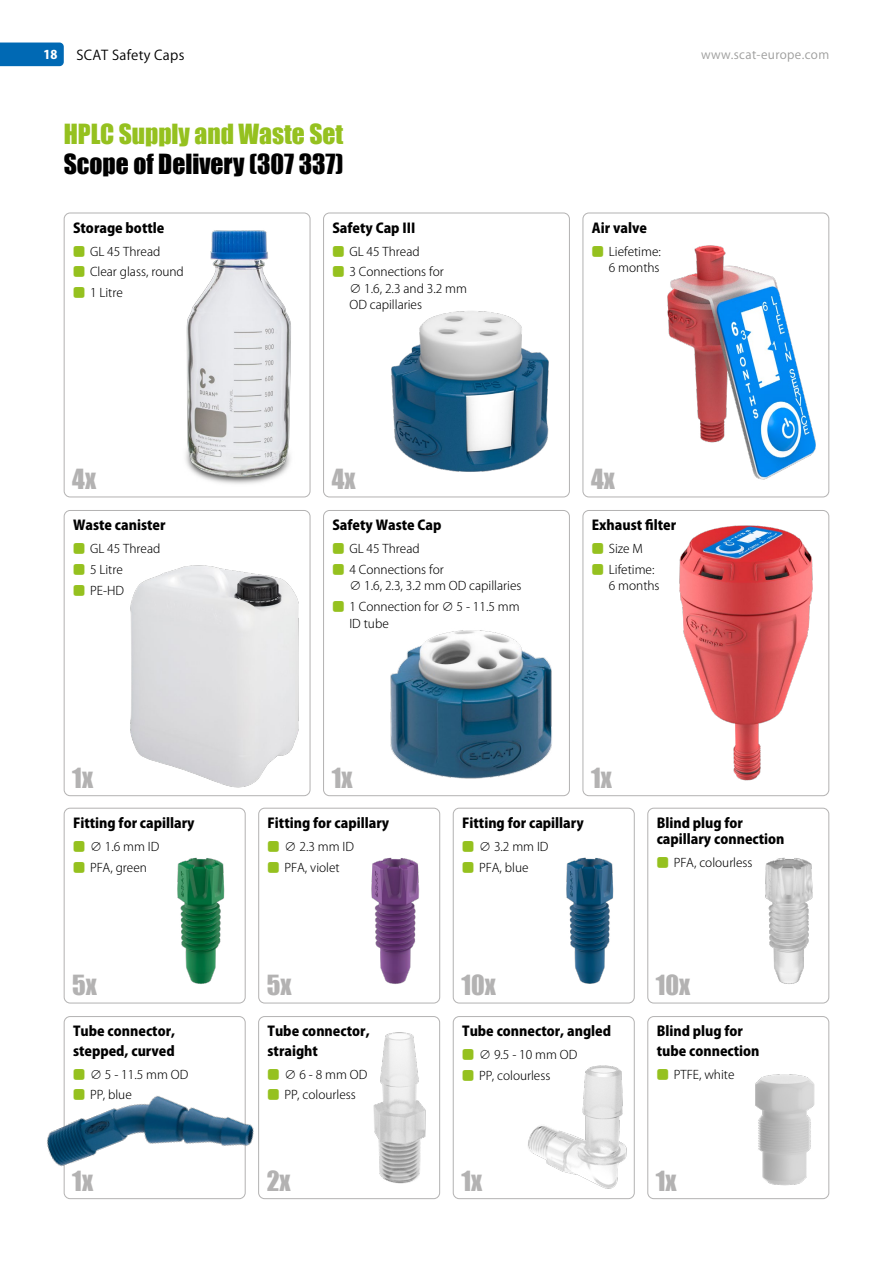
<style>
.page{position:relative;width:893px;height:1263px;background:#fff}
.page>*{position:absolute;margin:0;border:0;box-sizing:border-box;transform-origin:0 0}
.t1{font:25.5px "Impact";color:#b3b2b2}
.t2{font:25.5px "Impact";color:#000}
.t3{font:25.5px "Impact";color:#95c11f}
.t4{font:800 13.5px/19.5px "Koz Go Pr 6 N";color:#000}
.t5{font:13.5px "Koz Go Pr 6 N";letter-spacing:.02em;color:#000}
.t6{font:300 12px/16.5px "Koz Go Pr 6 N";color:#000}
.t7{font:12px "Koz Go Pr 6 N";letter-spacing:.03em;color:#9d9d9c}
.t8{font:800 12px "Koz Go Pr 6 N";color:#fff}
.s1{font-weight:400;color:#95c11f}
</style>
<div class="page">
<svg style="left:0;top:43px;width:64px;height:23px"></svg>
<div style="left:64px;top:213px;width:246px;height:284px;border:1px solid #b3b2b2;border-radius:6px"></div>
<div style="left:323px;top:213px;width:247px;height:284px;border:1px solid #b3b2b2;border-radius:6px"></div>
<div style="left:583px;top:213px;width:246px;height:284px;border:1px solid #b3b2b2;border-radius:6px"></div>
<div style="left:647px;top:1016px;width:182px;height:183px;border:1px solid #b3b2b2;border-radius:6px"></div>
<img style="left:652px;top:510px;width:178px;height:282px">
<img style="left:93px;top:541px;width:263px;height:256px">
<img style="left:47px;top:1035px;width:232px;height:165px">
<img style="left:391px;top:311px;width:158px;height:161px">
<div style="left:64px;top:808px;width:182px;height:195px;border:1px solid #b3b2b2;border-radius:6px"></div>
<div style="left:258px;top:808px;width:182px;height:195px;border:1px solid #b3b2b2;border-radius:6px"></div>
<div style="left:453px;top:808px;width:182px;height:195px;border:1px solid #b3b2b2;border-radius:6px"></div>
<div style="left:647px;top:808px;width:182px;height:195px;border:1px solid #b3b2b2;border-radius:6px"></div>
<img style="left:765px;top:857px;width:48px;height:127px">
<img style="left:371px;top:857px;width:48px;height:127px">
<img style="left:566px;top:857px;width:48px;height:127px">
<img style="left:372px;top:609px;width:198px;height:187px">
<img style="left:667px;top:245px;width:149px;height:235px">
<div style="left:453px;top:1016px;width:182px;height:183px;border:1px solid #b3b2b2;border-radius:6px"></div>
<img style="left:516px;top:1052px;width:119px;height:148px">
<div style="left:258px;top:1016px;width:182px;height:183px;border:1px solid #b3b2b2;border-radius:6px"></div>
<img style="left:357px;top:1016px;width:84px;height:184px">
<img style="left:177px;top:857px;width:48px;height:127px">
<img style="left:156px;top:212px;width:153px;height:283px">
<img style="left:755px;top:1074px;width:71px;height:123px">
<p class="t5" style="left:77px;top:47px;width:109px">SCAT Safety Caps</p>
<p class="t7" style="left:701px;top:48px;width:130px">www.scat-europe.com</p>
<p class="t8" style="left:43px;top:48px;width:15px">1860</p>
<p class="t5" style="left:77px;top:47px;width:83px">HPLC-Supply</p>
<h1 class="t3" style="left:64px;top:115px;width:281px">HPLC Supply and Waste Set</h1>
<h1 class="t2" style="left:64px;top:145px;width:281px">Scope of Delivery (307 337)</h1>
<p class="t4" style="left:73px;top:218px;width:93px">Storage bottle</p>
<p class="t6" style="left:73px;top:243px;width:89px"><span class="s1">■</span> GL 45 Thread</p>
<p class="t6" style="left:73px;top:264px;width:112px"><span class="s1">■</span> Clear glass, round</p>
<p class="t6" style="left:73px;top:285px;width:51px"><span class="s1">■</span> 1 Litre</p>
<p class="t4" style="left:332px;top:218px;width:84px">Safety Cap III</p>
<p class="t6" style="left:332px;top:243px;width:89px"><span class="s1">■</span> GL 45 Thread</p>
<p class="t6" style="left:349px;top:264px;width:119px;text-indent:-17px"><span class="s1">■</span> 3 Connections for<br>∅ 1.6, 2.3 and 3.2 mm<br>OD capillaries</p>
<p class="t4" style="left:592px;top:218px;width:57px">Air valve</p>
<p class="t6" style="left:592px;top:243px;width:71px;text-align:right"><span class="s1">■</span> Liefetime:<br>6 months</p>
<h1 class="t1" style="left:72px;top:459px;width:25px">4x</h1>
<p class="t4" style="left:73px;top:516px;width:94px">Waste canister</p>
<p class="t6" style="left:73px;top:541px;width:89px"><span class="s1">■</span> GL 45 Thread</p>
<p class="t6" style="left:73px;top:561px;width:51px"><span class="s1">■</span> 5 Litre</p>
<p class="t6" style="left:73px;top:582px;width:53px"><span class="s1">■</span> PE-HD</p>
<h1 class="t1" style="left:332px;top:459px;width:25px">4x</h1>
<h1 class="t1" style="left:591px;top:459px;width:25px">4x</h1>
<p class="t4" style="left:332px;top:516px;width:111px">Safety Waste Cap</p>
<p class="t6" style="left:332px;top:541px;width:89px"><span class="s1">■</span> GL 45 Thread</p>
<p class="t6" style="left:349px;top:561px;width:174px;text-indent:-17px"><span class="s1">■</span> 4 Connections for<br>∅ 1.6, 2.3, 3.2 mm OD capillaries</p>
<p class="t6" style="left:349px;top:599px;width:172px;text-indent:-17px"><span class="s1">■</span> 1 Connection for ∅ 5 - 11.5 mm<br>ID tube</p>
<p class="t4" style="left:592px;top:516px;width:86px">Exhaust filter</p>
<p class="t6" style="left:592px;top:541px;width:53px"><span class="s1">■</span> Size M</p>
<p class="t6" style="left:609px;top:561px;width:52px;text-indent:-17px"><span class="s1">■</span> Lifetime:<br>6 months</p>
<h1 class="t1" style="left:72px;top:758px;width:22px">1x</h1>
<h1 class="t1" style="left:332px;top:758px;width:22px">1x</h1>
<h1 class="t1" style="left:591px;top:758px;width:22px">1x</h1>
<p class="t4" style="left:73px;top:813px;width:123px">Fitting for capillary</p>
<p class="t6" style="left:73px;top:838px;width:88px"><span class="s1">■</span> ∅ 1.6 mm ID</p>
<p class="t6" style="left:73px;top:859px;width:75px"><span class="s1">■</span> PFA, green</p>
<p class="t4" style="left:268px;top:813px;width:123px">Fitting for capillary</p>
<p class="t6" style="left:268px;top:838px;width:88px"><span class="s1">■</span> ∅ 2.3 mm ID</p>
<p class="t6" style="left:268px;top:859px;width:74px"><span class="s1">■</span> PFA, violet</p>
<p class="t4" style="left:462px;top:813px;width:123px">Fitting for capillary</p>
<p class="t6" style="left:462px;top:838px;width:88px"><span class="s1">■</span> ∅ 3.2 mm ID</p>
<p class="t6" style="left:462px;top:859px;width:68px"><span class="s1">■</span> PFA, blue</p>
<p class="t4" style="left:657px;top:815px;width:129px;line-height:16.2px">Blind plug for capillary connection</p>
<p class="t6" style="left:657px;top:855px;width:97px"><span class="s1">■</span> PFA, colourless</p>
<h1 class="t1" style="left:72px;top:965px;width:26px">5x</h1>
<h1 class="t1" style="left:267px;top:965px;width:26px">5x</h1>
<h1 class="t1" style="left:461px;top:965px;width:36px">10x</h1>
<h1 class="t1" style="left:656px;top:965px;width:36px">10x</h1>
<p class="t4" style="left:73px;top:1022px;width:104px">Tube connector, stepped, curved</p>
<p class="t6" style="left:73px;top:1066px;width:117px"><span class="s1">■</span> ∅ 5 - 11.5 mm OD</p>
<p class="t6" style="left:73px;top:1087px;width:60px"><span class="s1">■</span> PP, blue</p>
<p class="t4" style="left:267px;top:1022px;width:104px">Tube connector, straight</p>
<p class="t6" style="left:267px;top:1066px;width:101px"><span class="s1">■</span> ∅ 6 - 8 mm OD</p>
<p class="t6" style="left:267px;top:1087px;width:90px"><span class="s1">■</span> PP, colourless</p>
<p class="t4" style="left:462px;top:1022px;width:150px">Tube connector, angled</p>
<p class="t6" style="left:462px;top:1047px;width:117px"><span class="s1">■</span> ∅ 9.5 - 10 mm OD</p>
<p class="t6" style="left:462px;top:1067px;width:90px"><span class="s1">■</span> PP, colourless</p>
<p class="t4" style="left:657px;top:1022px;width:104px">Blind plug for tube connection</p>
<p class="t6" style="left:657px;top:1066px;width:79px"><span class="s1">■</span> PTFE, white</p>
<h1 class="t1" style="left:72px;top:1161px;width:22px">1x</h1>
<h1 class="t1" style="left:267px;top:1161px;width:25px">2x</h1>
<h1 class="t1" style="left:656px;top:1161px;width:22px">1x</h1>
<h1 class="t1" style="left:461px;top:1161px;width:22px">1x</h1>
</div>
